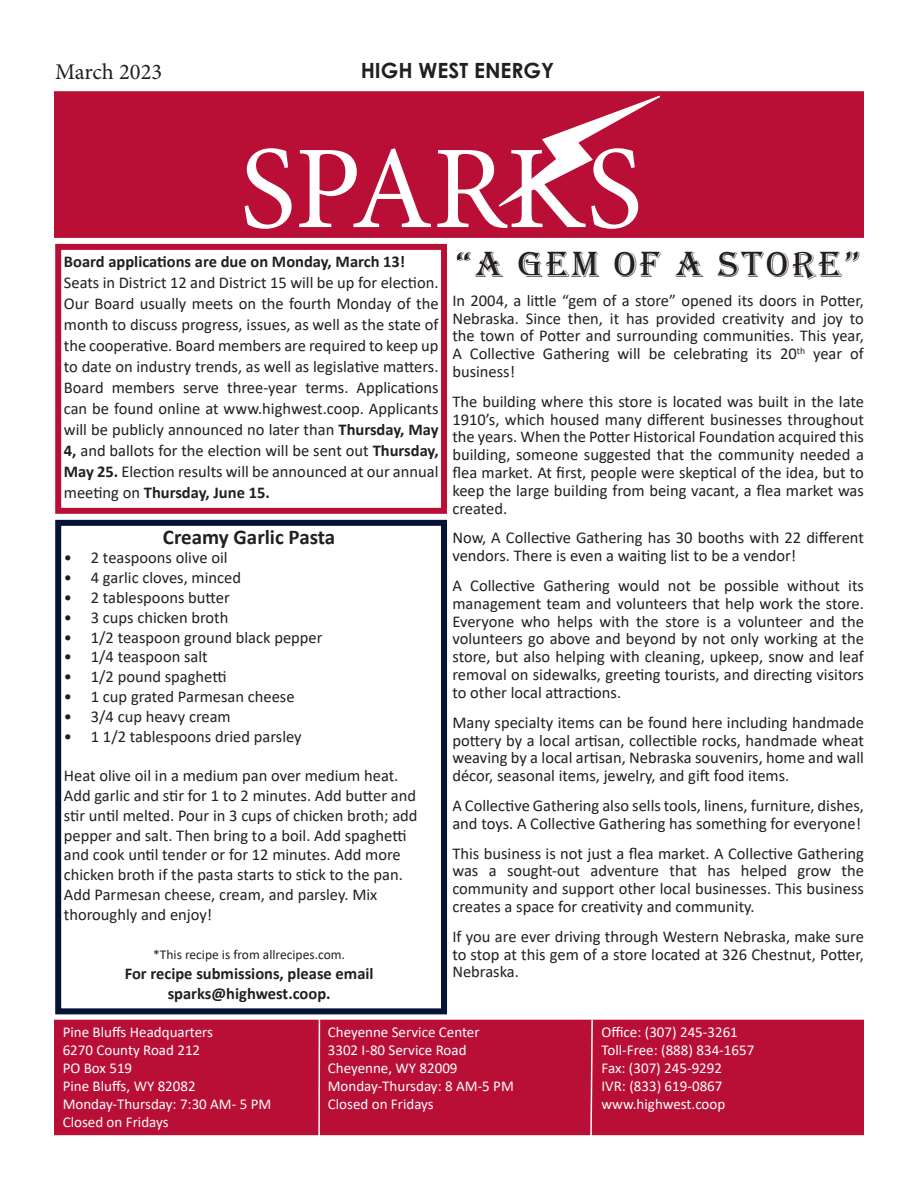
<style>
.page{position:relative;width:918px;height:1188px;background:#fff}
.page>*{position:absolute;margin:0;border:0;box-sizing:border-box;transform-origin:0 0}
.t1{font:118.5px "Minion Pro";color:#fff}
.t2{font:37.5px "Algerian";letter-spacing:.07em;color:#231f20}
.t3{font:22.5px "Minion Pro";letter-spacing:-.005em;color:#231f20}
.t4{font:700 21px "Calibri";color:#231f20}
.t5{font:700 21px "Century Gothic Pro";color:#231f20}
.t6{font:16.5px/17.9px "Calibri";color:#231f20;text-align:justify}
.t7{font:700 16.5px "Calibri";color:#231f20}
.t8{font:15px "Calibri";color:#fff}
.t9{font:13.5px "Calibri";color:#231f20}
.s1{font-weight:700}
</style>
<div class="page">
<div style="left:54px;top:91px;width:810px;height:147px;background:#b90f36;border:2px solid #b90f36"></div>
<div style="left:54px;top:1020px;width:810px;height:115px;background:#b90f36"></div>
<svg style="left:497px;top:91px;width:180px;height:116px"></svg>
<hr style="left:318px;top:1019px;width:2px;height:148px;background:#fff">
<svg style="left:589px;top:1019px;width:5px;height:117px"></svg>
<div style="left:55px;top:520px;width:392px;height:494px;background:#fff;border:6px solid #051337"></div>
<div style="left:55px;top:244px;width:392px;height:270px;background:#fff;border:6px solid #b90f36"></div>
<p class="t3" style="left:55px;top:57px;width:109px">March 2023</p>
<p class="t5" style="left:361px;top:57px;width:195px">HIGH WEST ENERGY</p>
<p class="t1" style="left:240px;top:110px;width:404px">SPARKS</p>
<p class="t7" style="left:64px;top:250px;width:343px">Board applications are due on Monday, March 13!</p>
<p class="t6" style="left:64px;top:272px;width:376px;line-height:21px">Seats in District 12 and District 15 will be up for election.<br>Our Board usually meets on the fourth Monday of the month to discuss progress, issues, as well as the state of the cooperative. Board members are required to keep up to date on industry trends, as well as legislative matters.<br>Board members serve three-year terms. Applications can be found online at www.highwest.coop. Applicants will be publicly announced no later than <span class="s1">Thursday, May 4,</span> and ballots for the election will be sent out <span class="s1">Thursday, May 25.</span> Election results will be announced at our annual meeting on <span class="s1">Thursday, June 15.</span></p>
<p class="t4" style="left:163px;top:522px;width:174px">Creamy Garlic Pasta</p>
<p class="t6" style="left:64px;top:549px;width:165px">• 2 teaspoons olive oil</p>
<p class="t6" style="left:64px;top:568px;width:179px">• 4 garlic cloves, minced</p>
<p class="t6" style="left:64px;top:588px;width:167px">• 2 tablespoons butter</p>
<p class="t6" style="left:64px;top:608px;width:166px">• 3 cups chicken broth</p>
<p class="t6" style="left:64px;top:628px;width:260px">• 1/2 teaspoon ground black pepper</p>
<p class="t6" style="left:64px;top:648px;width:145px">• 1/4 teaspoon salt</p>
<p class="t6" style="left:64px;top:667px;width:164px">• 1/2 pound spaghetti</p>
<p class="t6" style="left:64px;top:687px;width:232px">• 1 cup grated Parmesan cheese</p>
<p class="t6" style="left:64px;top:707px;width:168px">• 3/4 cup heavy cream</p>
<p class="t6" style="left:64px;top:727px;width:239px">• 1 1/2 tablespoons dried parsley</p>
<p class="t6" style="left:64px;top:765px;width:355px;line-height:19.8px;text-align:left">Heat olive oil in a medium pan over medium heat.<br>Add garlic and stir for 1 to 2 minutes. Add butter and stir until melted. Pour in 3 cups of chicken broth; add pepper and salt. Then bring to a boil. Add spaghetti and cook until tender or for 12 minutes. Add more chicken broth if the pasta starts to stick to the pan.</p>
<p class="t6" style="left:64px;top:884px;width:315px;line-height:19.8px">Add Parmesan cheese, cream, and parsley. Mix thoroughly and enjoy!</p>
<p class="t9" style="left:153px;top:946px;width:193px">*This recipe is from allrecipes.com.</p>
<p class="t7" style="left:125px;top:962px;width:250px">For recipe submissions, please email</p>
<p class="t7" style="left:168px;top:982px;width:164px">sparks@highwest.coop.</p>
<p class="t2" style="left:457px;top:244px;width:405px">“A GEM OF A STORE”</p>
<p class="t6" style="left:452px;top:291px;width:413px">In 2004, a little “gem of a store” opened its doors in Potter, Nebraska. Since then, it has provided creativity and joy to the town of Potter and surrounding communities. This year, A Collective Gathering will be celebrating its 20<sup>th</sup> year of business!</p>
<p class="t6" style="left:452px;top:392px;width:413px">The building where this store is located was built in the late 1910’s, which housed many different businesses throughout the years. When the Potter Historical Foundation acquired this building, someone suggested that the community needed a flea market. At first, people were skeptical of the idea, but to keep the large building from being vacant, a flea market was created.</p>
<p class="t6" style="left:452px;top:529px;width:413px">Now, A Collective Gathering has 30 booths with 22 different vendors. There is even a waiting list to be a vendor!</p>
<p class="t6" style="left:452px;top:576px;width:413px">A Collective Gathering would not be possible without its management team and volunteers that help work the store.<br>Everyone who helps with the store is a volunteer and the volunteers go above and beyond by not only working at the store, but also helping with cleaning, upkeep, snow and leaf removal on sidewalks, greeting tourists, and directing visitors to other local attractions.</p>
<p class="t6" style="left:452px;top:713px;width:413px">Many specialty items can be found here including handmade pottery by a local artisan, collectible rocks, handmade wheat weaving by a local artisan, Nebraska souvenirs, home and wall décor, seasonal items, jewelry, and gift food items.</p>
<p class="t6" style="left:452px;top:796px;width:413px">A Collective Gathering also sells tools, linens, furniture, dishes, and toys. A Collective Gathering has something for everyone!</p>
<p class="t6" style="left:452px;top:844px;width:413px">This business is not just a flea market. A Collective Gathering was a sought-out adventure that has helped grow the community and support other local businesses. This business creates a space for creativity and community.</p>
<p class="t6" style="left:452px;top:927px;width:413px">If you are ever driving through Western Nebraska, make sure to stop at this gem of a store located at 326 Chestnut, Potter, Nebraska.</p>
<p class="t8" style="left:63px;top:1022px;width:152px">Pine Bluffs Headquarters</p>
<p class="t8" style="left:63px;top:1040px;width:139px">6270 County Road 212</p>
<p class="t8" style="left:63px;top:1058px;width:71px">PO Box 519</p>
<p class="t8" style="left:63px;top:1076px;width:135px">Pine Bluffs, WY 82082</p>
<p class="t8" style="left:63px;top:1094px;width:210px">Monday-Thursday: 7:30 AM- 5 PM</p>
<p class="t8" style="left:63px;top:1112px;width:108px">Closed on Fridays</p>
<p class="t8" style="left:328px;top:1021px;width:153px">Cheyenne Service Center</p>
<p class="t8" style="left:328px;top:1039px;width:140px">3302 I-80 Service Road</p>
<p class="t8" style="left:328px;top:1057px;width:131px">Cheyenne, WY 82009</p>
<p class="t8" style="left:328px;top:1075px;width:188px">Monday-Thursday: 8 AM-5 PM</p>
<p class="t8" style="left:328px;top:1093px;width:108px">Closed on Fridays</p>
<p class="t8" style="left:602px;top:1022px;width:138px">Office: (307) 245-3261</p>
<p class="t8" style="left:602px;top:1040px;width:154px">Toll-Free: (888) 834-1657</p>
<p class="t8" style="left:602px;top:1058px;width:122px">Fax: (307) 245-9292</p>
<p class="t8" style="left:602px;top:1076px;width:122px">IVR: (833) 619-0867</p>
<p class="t8" style="left:602px;top:1094px;width:125px">www.highwest.coop</p>
</div>
